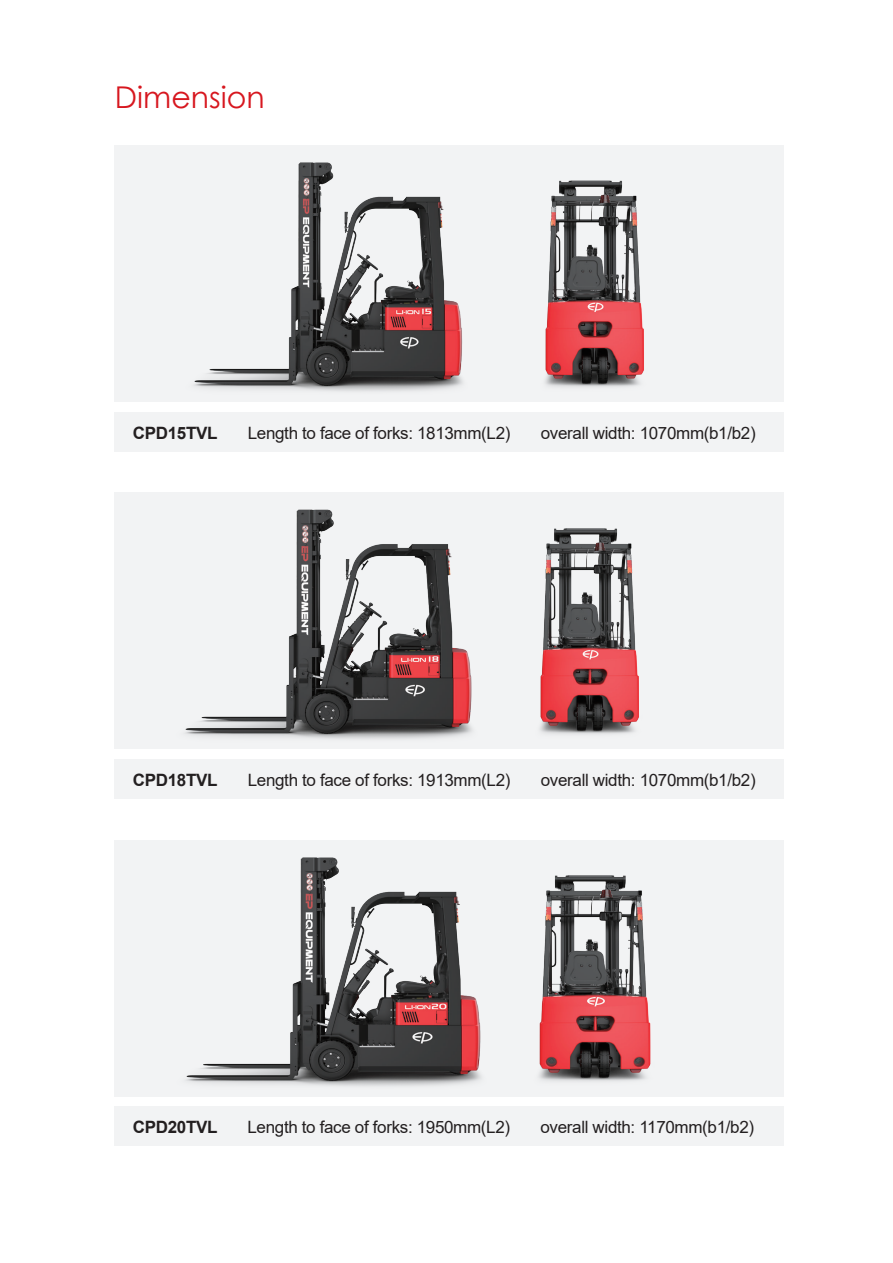
<style>
.page{position:relative;width:893px;height:1263px;background:#fff}
.page>*{position:absolute;margin:0;border:0;box-sizing:border-box;transform-origin:0 0}
.t1{font:30px "Century Gothic";color:#d7171f}
.t2{font:16.95px "Arial";letter-spacing:-.02em;color:#231f20}
.t3{font:700 16.95px "Arial";letter-spacing:-.02em;color:#231f20}
</style>
<div class="page">
<div style="left:115px;top:412px;width:669px;height:40px;background:#f2f3f4"></div>
<img style="left:114px;top:145px;width:200px;height:257px">
<img style="left:314px;top:145px;width:470px;height:257px">
<div style="left:115px;top:759px;width:669px;height:40px;background:#f2f3f4"></div>
<img style="left:114px;top:492px;width:195px;height:257px">
<img style="left:309px;top:492px;width:475px;height:257px">
<div style="left:115px;top:1106px;width:669px;height:40px;background:#f2f3f4"></div>
<div style="left:114px;top:840px;width:164px;height:257px;background:#f2f3f4"></div>
<img style="left:278px;top:840px;width:506px;height:257px">
<h1 class="t1" style="left:115px;top:76px;width:151px">Dimension</h1>
<p class="t3" style="left:133px;top:421px;width:86px">CPD15TVL</p>
<p class="t2" style="left:248px;top:421px;width:264px">Length to face of forks: 1813mm(L2)</p>
<p class="t2" style="left:541px;top:421px;width:216px">overall width: 1070mm(b1/b2)</p>
<p class="t3" style="left:133px;top:768px;width:86px">CPD18TVL</p>
<p class="t2" style="left:248px;top:768px;width:264px">Length to face of forks: 1913mm(L2)</p>
<p class="t2" style="left:541px;top:768px;width:216px">overall width: 1070mm(b1/b2)</p>
<p class="t3" style="left:133px;top:1115px;width:86px">CPD20TVL</p>
<p class="t2" style="left:248px;top:1115px;width:264px">Length to face of forks: 1950mm(L2)</p>
<p class="t2" style="left:540px;top:1115px;width:215px">overall width: 1170mm(b1/b2)</p>
</div>
